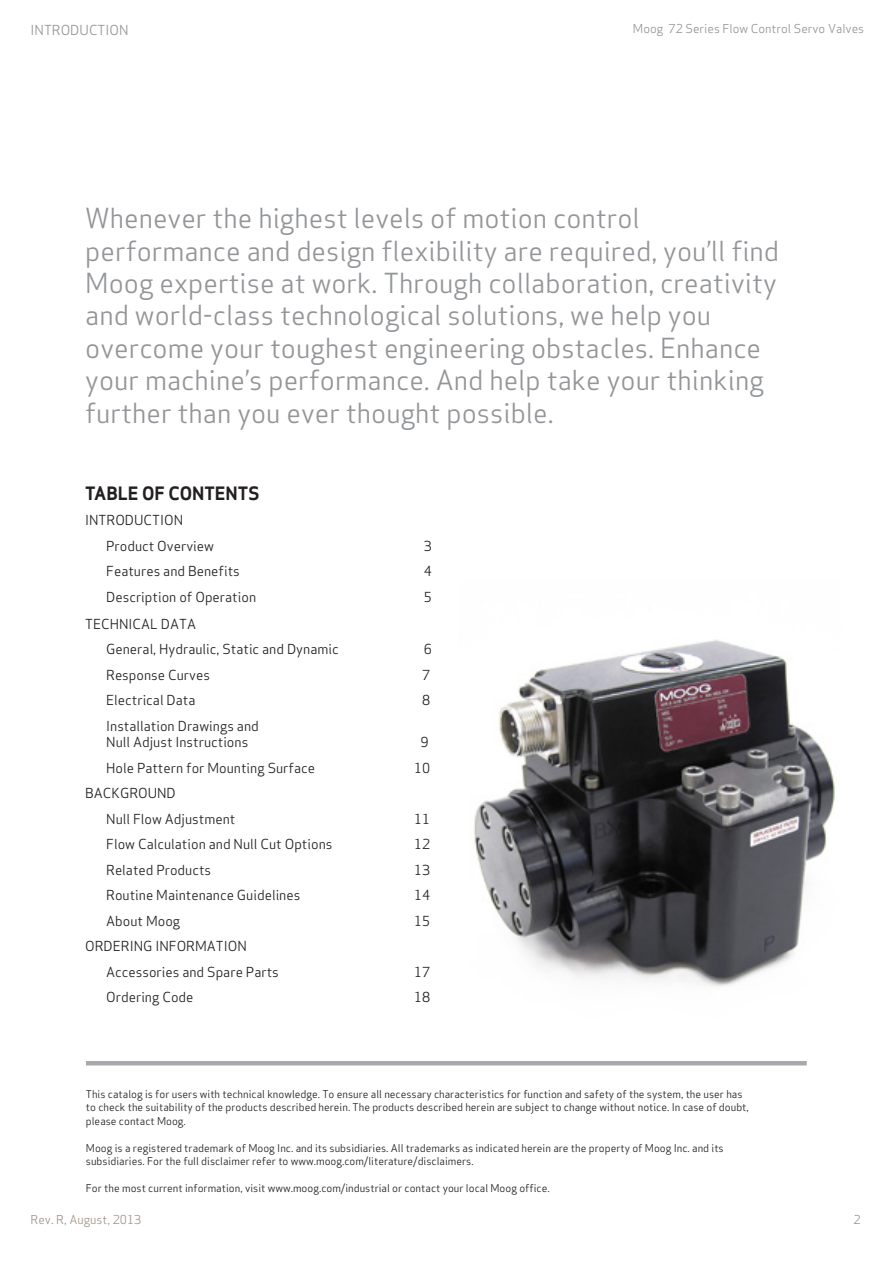
<style>
.page{position:relative;width:893px;height:1263px;background:#fff}
.page>*{position:absolute;margin:0;border:0;box-sizing:border-box;transform-origin:0 0}
.t1{font:27px/32.4px "Apex Sans Book ST";color:#939598}
.t2{font:18px "Apex Sans Bold T";color:#231f20}
.t3{font:13.5px/25.5px "Apex Sans Book T";color:#231f20}
.t4{font:13.5px "Apex Sans Book T";color:#939598}
.t5{font:12px "Apex Sans Book T";color:#939598}
.t6{font:12px "Apex Sans Book T";color:#a19689}
.t7{font:10.5px/13.5px "Apex Sans Book T";color:#231f20}
</style>
<div class="page">
<img style="left:474px;top:640px;width:361px;height:347px">
<hr style="left:86px;top:1061px;width:721px;height:4px;background:#a8a9ad">
<p class="t4" style="left:31px;top:21px;width:99px">INTRODUCTION</p>
<p class="t5" style="left:633px;top:21px;width:233px">Moog 72 Series Flow Control Servo Valves</p>
<p class="t1" style="left:85px;top:202px;width:695px">Whenever the highest levels of motion control performance and design flexibility are required, you’ll find Moog expertise at work. Through collaboration, creativity and world-class technological solutions, we help you overcome your toughest engineering obstacles. Enhance your machine’s performance. And help take your thinking further than you ever thought possible.</p>
<p class="t2" style="left:85px;top:482px;width:176px">TABLE OF CONTENTS</p>
<p class="t3" style="left:106px;top:507px;width:109px;text-indent:-21px">INTRODUCTION<br>Product Overview</p>
<p class="t3" style="left:424px;top:533px;width:10px">3</p>
<p class="t3" style="left:106px;top:558px;width:135px">Features and Benefits</p>
<p class="t3" style="left:424px;top:558px;width:10px">4</p>
<p class="t3" style="left:106px;top:584px;width:151px">Description of Operation</p>
<p class="t3" style="left:424px;top:584px;width:10px">5</p>
<p class="t3" style="left:106px;top:611px;width:234px;text-indent:-21px">TECHNICAL DATA<br>General, Hydraulic, Static and Dynamic</p>
<p class="t3" style="left:424px;top:636px;width:10px">6</p>
<p class="t3" style="left:106px;top:662px;width:105px">Response Curves</p>
<p class="t3" style="left:422px;top:662px;width:10px">7</p>
<p class="t3" style="left:106px;top:687px;width:91px">Electrical Data</p>
<p class="t3" style="left:422px;top:687px;width:10px">8</p>
<p class="t3" style="left:106px;top:713px;width:154px">Installation Drawings and</p>
<p class="t3" style="left:106px;top:729px;width:144px">Null Adjust Instructions</p>
<p class="t3" style="left:421px;top:729px;width:10px">9</p>
<p class="t3" style="left:106px;top:755px;width:210px">Hole Pattern for Mounting Surface</p>
<p class="t3" style="left:414px;top:755px;width:18px">10</p>
<p class="t3" style="left:85px;top:780px;width:92px">BACKGROUND</p>
<p class="t3" style="left:106px;top:806px;width:131px">Null Flow Adjustment</p>
<p class="t3" style="left:414px;top:806px;width:18px">11</p>
<p class="t3" style="left:106px;top:831px;width:228px">Flow Calculation and Null Cut Options</p>
<p class="t3" style="left:414px;top:831px;width:18px">12</p>
<p class="t3" style="left:106px;top:857px;width:106px">Related Products</p>
<p class="t3" style="left:414px;top:857px;width:18px">13</p>
<p class="t3" style="left:106px;top:882px;width:196px">Routine Maintenance Guidelines</p>
<p class="t3" style="left:414px;top:882px;width:18px">14</p>
<p class="t3" style="left:106px;top:908px;width:76px">About Moog</p>
<p class="t3" style="left:414px;top:908px;width:18px">15</p>
<p class="t3" style="left:106px;top:933px;width:174px;text-indent:-21px">ORDERING INFORMATION<br>Accessories and Spare Parts</p>
<p class="t3" style="left:414px;top:959px;width:18px">17</p>
<p class="t3" style="left:106px;top:984px;width:89px">Ordering Code</p>
<p class="t3" style="left:414px;top:984px;width:18px">18</p>
<p class="t7" style="left:86px;top:1087px;width:664px">This catalog is for users with technical knowledge. To ensure all necessary characteristics for function and safety of the system, the user has to check the suitability of the products described herein. The products described herein are subject to change without notice. In case of doubt, please contact Moog.</p>
<p class="t7" style="left:86px;top:1141px;width:639px">Moog is a registered trademark of Moog Inc. and its subsidiaries. All trademarks as indicated herein are the property of Moog Inc. and its subsidiaries. For the full disclaimer refer to www.moog.com/literature/disclaimers.</p>
<p class="t7" style="left:86px;top:1181px;width:465px">For the most current information, visit www.moog.com/industrial or contact your local Moog office.</p>
<p class="t6" style="left:31px;top:1212px;width:112px">Rev. R, August, 2013</p>
<p class="t5" style="left:853px;top:1212px;width:9px">2</p>
</div>
